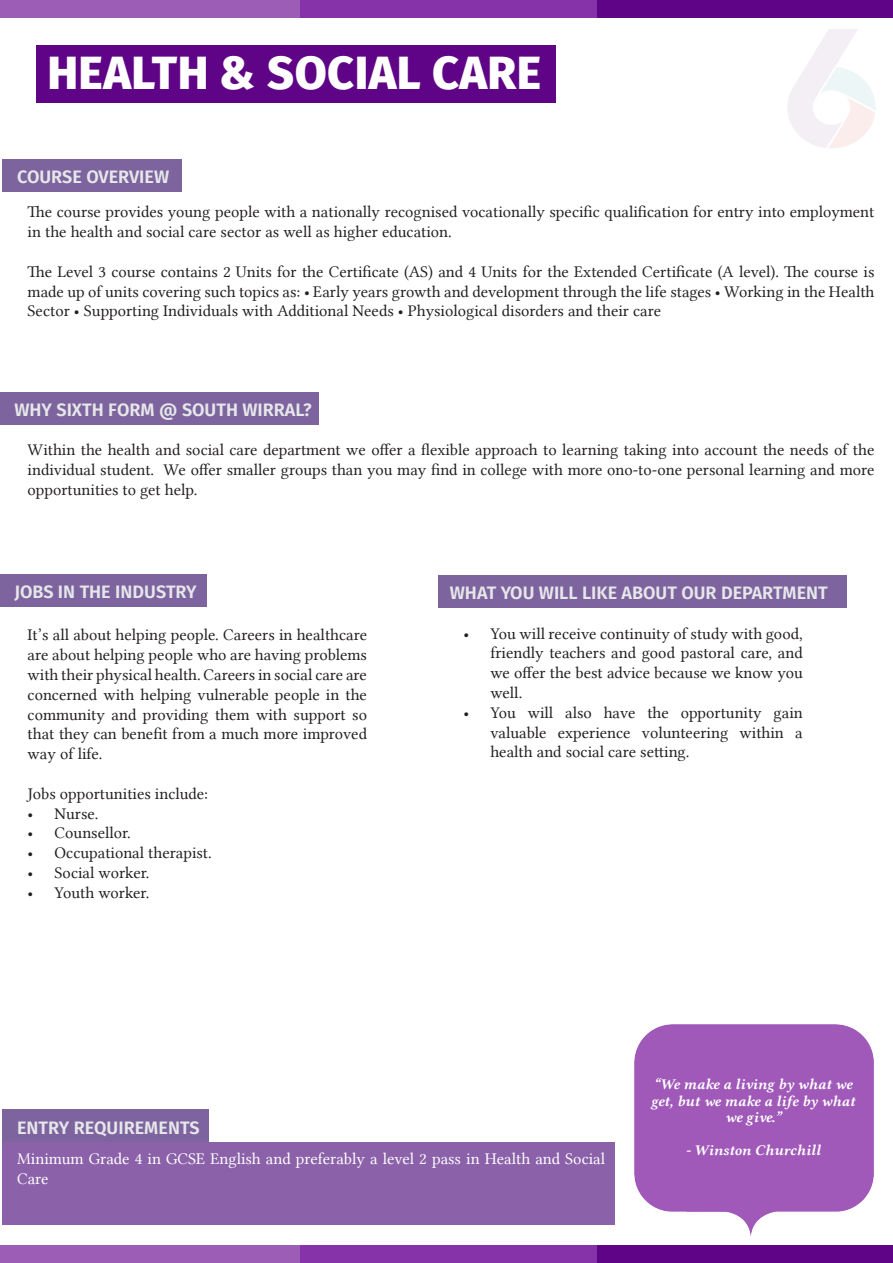
<style>
.page{position:relative;width:893px;height:1263px;background:#fff}
.page>*{position:absolute;margin:0;border:0;box-sizing:border-box;transform-origin:0 0}
.t1{font:800 46.5px "Fira Sans";letter-spacing:.01em;color:#fff}
.t2{font:600 18px "Fira Sans";color:#e6e7e9}
.t3{font:16.5px/19.8px "Lin Libertine";color:#231f20;text-align:justify}
.t4{font:16.5px/19.8px "Lin Libertine";color:#fff}
.t5{font:15px/16.5px "Lin Libertine BI";color:#fff;text-align:center}
</style>
<div class="page">
<div style="left:0;top:0;width:301px;height:17px;background:#9b5db6"></div>
<div style="left:597px;top:0;width:296px;height:17px;background:#5f0486"></div>
<div style="left:301px;top:0;width:296px;height:17px;background:#8633aa"></div>
<div style="left:0;top:1245px;width:301px;height:17px;background:#9b5db6"></div>
<div style="left:597px;top:1245px;width:296px;height:17px;background:#5f0486"></div>
<div style="left:301px;top:1245px;width:296px;height:17px;background:#8633aa"></div>
<img style="left:635px;top:1025px;width:238px;height:210px">
<div style="left:36px;top:45px;width:520px;height:58px;background:#5f0486"></div>
<div style="left:3px;top:159px;width:179px;height:32px;background:#7d649f"></div>
<div style="left:0;top:392px;width:319px;height:32px;background:#7d649f"></div>
<div style="left:0;top:574px;width:206px;height:32px;background:#7d649f"></div>
<div style="left:439px;top:576px;width:408px;height:32px;background:#7d649f"></div>
<div style="left:3px;top:1109px;width:206px;height:33px;background:#7d649f"></div>
<div style="left:3px;top:1142px;width:612px;height:83px;background:#8b61a9"></div>
<p class="t1" style="left:47px;top:40px;width:495px">HEALTH &amp; SOCIAL CARE</p>
<p class="t2" style="left:17px;top:164px;width:154px">COURSE OVERVIEW</p>
<p class="t3" style="left:28px;top:202px;width:848px">The course provides young people with a nationally recognised vocationally specific qualification for entry into employment in the health and social care sector as well as higher education.</p>
<p class="t3" style="left:28px;top:262px;width:848px">The Level 3 course contains 2 Units for the Certificate (AS) and 4 Units for the Extended Certificate (A level). The course is made up of units covering such topics as: • Early years growth and development through the life stages • Working in the Health Sector • Supporting Individuals with Additional Needs • Physiological disorders and their care</p>
<p class="t2" style="left:14px;top:397px;width:299px">WHY SIXTH FORM @ SOUTH WIRRAL?</p>
<p class="t3" style="left:28px;top:440px;width:848px">Within the health and social care department we offer a flexible approach to learning taking into account the needs of the individual student. We offer smaller groups than you may find in college with more ono-to-one personal learning and more opportunities to get help.</p>
<p class="t2" style="left:14px;top:579px;width:184px">JOBS IN THE INDUSTRY</p>
<p class="t3" style="left:28px;top:625px;width:341px">It’s all about helping people. Careers in healthcare are about helping people who are having problems with their physical health. Careers in social care are concerned with helping vulnerable people in the community and providing them with support so that they can benefit from a much more improved way of life.</p>
<p class="t3" style="left:28px;top:783px;width:182px">Jobs opportunities include:</p>
<p class="t3" style="left:28px;top:803px;width:72px">• Nurse.</p>
<p class="t3" style="left:28px;top:823px;width:105px">• Counsellor.</p>
<p class="t3" style="left:28px;top:843px;width:186px">• Occupational therapist.</p>
<p class="t3" style="left:28px;top:863px;width:123px">• Social worker.</p>
<p class="t3" style="left:28px;top:882px;width:123px">• Youth worker.</p>
<p class="t2" style="left:450px;top:580px;width:379px">WHAT YOU WILL LIKE ABOUT OUR DEPARTMENT</p>
<p class="t3" style="left:490px;top:623px;width:314px;text-indent:-27px">• You will receive continuity of study with good, friendly teachers and good pastoral care, and we offer the best advice because we know you well.</p>
<p class="t3" style="left:490px;top:703px;width:314px;text-indent:-27px">• You will also have the opportunity gain valuable experience volunteering within a health and social care setting.</p>
<p class="t2" style="left:17px;top:1115px;width:184px">ENTRY REQUIREMENTS</p>
<p class="t4" style="left:17px;top:1149px;width:589px">Minimum Grade 4 in GCSE English and preferably a level 2 pass in Health and Social<br>Care</p>
<p class="t5" style="left:651px;top:1076px;width:206px">“We make a living by what we get, but we make a life by what we give.”</p>
<p class="t5" style="left:686px;top:1142px;width:136px">- Winston Churchill</p>
</div>
